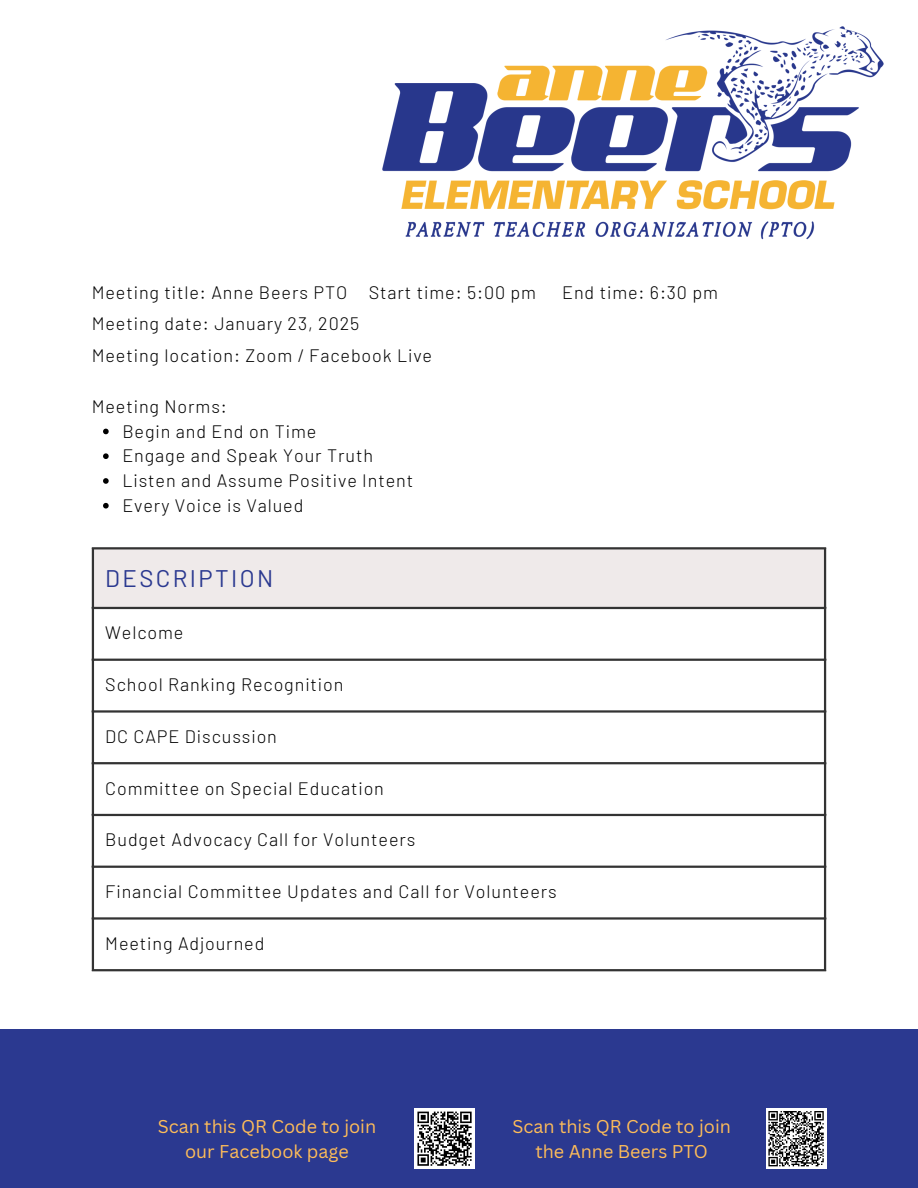
<style>
.page{position:relative;width:918px;height:1188px;background:#fff}
.page>*{position:absolute;margin:0;border:0;box-sizing:border-box;transform-origin:0 0}
.t1{font:24px "Barlow";letter-spacing:.1em;color:#2b3990}
.t2{font:300 18px "Barlow";letter-spacing:.05em;color:#000}
.t3{font:18px/24.8px "Canva Sans";color:#ffbd59;text-align:center}
</style>
<div class="page">
<div style="left:93px;top:548px;width:732px;height:60px;background:#efeaea"></div>
<hr style="left:92px;top:549px;width:2px;height:420px;background:#333">
<hr style="left:824px;top:549px;width:2px;height:420px;background:#333">
<hr style="left:92px;top:547px;width:734px;height:2px;background:#333">
<hr style="left:92px;top:607px;width:734px;height:2px;background:#333">
<hr style="left:92px;top:659px;width:734px;height:2px;background:#333">
<hr style="left:92px;top:710px;width:734px;height:3px;background:#333">
<hr style="left:92px;top:762px;width:734px;height:2px;background:#333">
<hr style="left:92px;top:814px;width:734px;height:2px;background:#333">
<hr style="left:92px;top:866px;width:734px;height:2px;background:#333">
<hr style="left:92px;top:917px;width:734px;height:3px;background:#333">
<hr style="left:92px;top:969px;width:734px;height:2px;background:#333">
<div style="left:0;top:1029px;width:918px;height:159px;background:#2b3990"></div>
<div style="left:766px;top:1108px;width:60px;height:61px;background:#fff"></div>
<svg style="left:768px;top:1111px;width:56px;height:56px"></svg>
<div style="left:414px;top:1108px;width:61px;height:61px;background:#fff"></div>
<svg style="left:417px;top:1111px;width:55px;height:55px"></svg>
<img style="left:382px;top:26px;width:502px;height:214px">
<svg style="left:103px;top:429px;width:6px;height:5px"></svg>
<svg style="left:103px;top:453px;width:6px;height:6px"></svg>
<svg style="left:103px;top:478px;width:6px;height:6px"></svg>
<svg style="left:103px;top:503px;width:6px;height:6px"></svg>
<p class="t2" style="left:92px;top:281px;width:257px">Meeting title: Anne Beers PTO</p>
<p class="t2" style="left:92px;top:312px;width:269px">Meeting date: January 23, 2025</p>
<p class="t2" style="left:369px;top:281px;width:169px">Start time: 5:00 pm</p>
<p class="t2" style="left:562px;top:281px;width:157px">End time: 6:30 pm</p>
<p class="t2" style="left:92px;top:344px;width:342px">Meeting location: Zoom / Facebook Live</p>
<p class="t2" style="left:92px;top:395px;width:137px">Meeting Norms:</p>
<p class="t2" style="left:122px;top:420px;width:195px">Begin and End on Time</p>
<p class="t2" style="left:122px;top:444px;width:252px">Engage and Speak Your Truth</p>
<p class="t2" style="left:122px;top:469px;width:292px">Listen and Assume Positive Intent</p>
<p class="t2" style="left:122px;top:494px;width:183px">Every Voice is Valued</p>
<p class="t1" style="left:105px;top:563px;width:170px">DESCRIPTION</p>
<h1 class="t2" style="left:105px;top:621px;width:80px">Welcome</h1>
<h1 class="t2" style="left:105px;top:673px;width:240px">School Ranking Recognition</h1>
<h1 class="t2" style="left:105px;top:725px;width:173px">DC CAPE Discussion</h1>
<h1 class="t2" style="left:105px;top:777px;width:280px">Committee on Special Education</h1>
<h1 class="t2" style="left:105px;top:828px;width:312px">Budget Advocacy Call for Volunteers</h1>
<h1 class="t2" style="left:105px;top:880px;width:453px">Financial Committee Updates and Call for Volunteers</h1>
<p class="t2" style="left:105px;top:932px;width:161px">Meeting Adjourned</p>
<p class="t3" style="left:158px;top:1114px;width:220px">Scan this QR Code to join our Facebook page</p>
<h1 class="t3" style="left:512px;top:1114px;width:220px">Scan this QR Code to join the Anne Beers PTO</h1>
</div>
